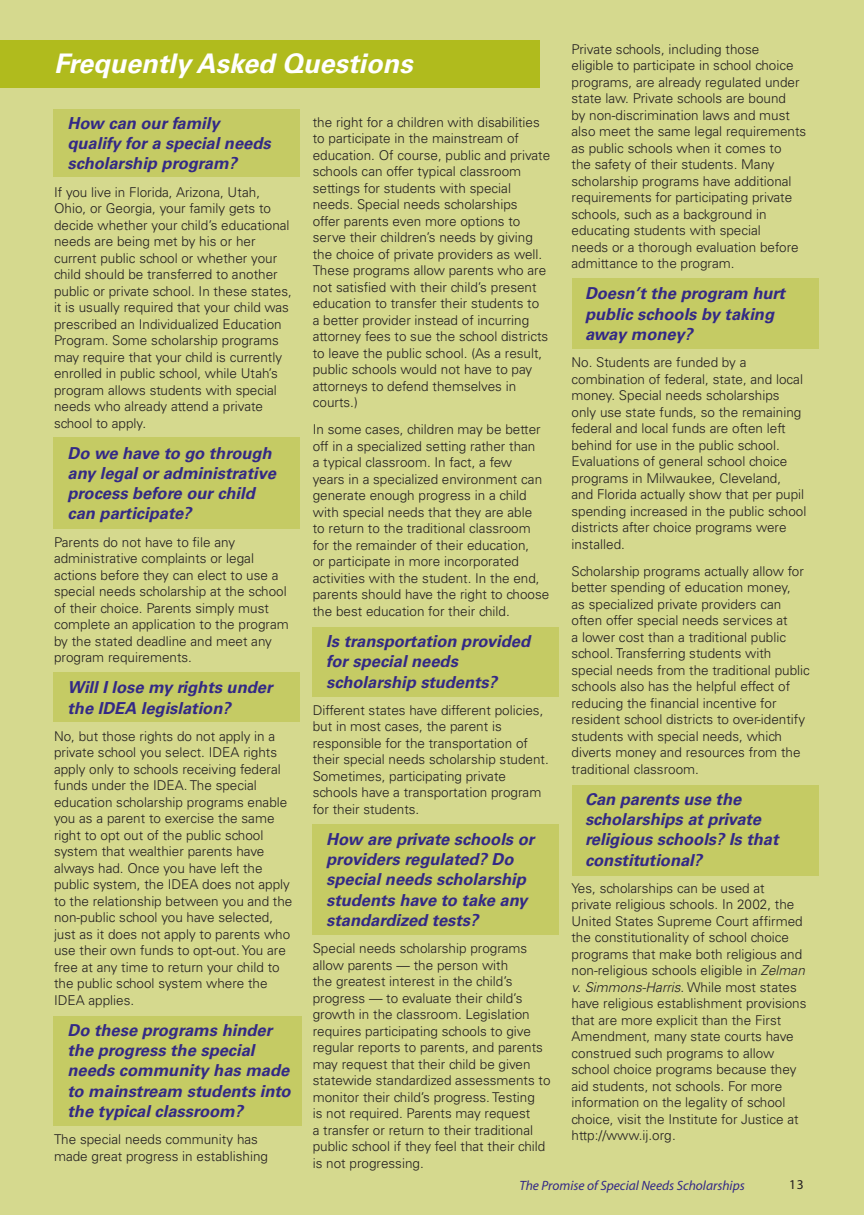
<style>
.page{position:relative;width:864px;height:1215px;background:#d5d98e}
.page>*{position:absolute;margin:0;border:0;box-sizing:border-box;transform-origin:0 0}
.t1{font:italic 700 27px "Univers";color:#fff}
.t2{font:italic 700 16.5px/20.2px "Univers";color:#332986}
.t3{font:300 13.5px/16.5px "Univers";color:#231f20}
.t4{font:italic 13.5px "Myriad";color:#332986}
.t5{font:13.5px "Myriad";color:#231f20}
.s1{font-style:italic}
</style>
<div class="page">
<div style="left:53px;top:110px;width:246px;height:67px;background:#c5cb64"></div>
<div style="left:53px;top:438px;width:246px;height:91px;background:#c5cb64"></div>
<div style="left:53px;top:672px;width:246px;height:50px;background:#c5cb64"></div>
<div style="left:53px;top:1016px;width:249px;height:110px;background:#c5cb64"></div>
<div style="left:313px;top:824px;width:246px;height:110px;background:#c5cb64"></div>
<div style="left:313px;top:627px;width:246px;height:70px;background:#c5cb64"></div>
<div style="left:572px;top:785px;width:246px;height:91px;background:#c5cb64"></div>
<div style="left:572px;top:278px;width:246px;height:71px;background:#c5cb64"></div>
<div style="left:0;top:40px;width:540px;height:48px;background:#b0bb1d"></div>
<h1 class="t1" style="left:54px;top:48px;width:360px">Frequently Asked Questions</h1>
<p class="t2" style="left:68px;top:113px;width:205px">How can our family qualify for a special needs scholarship program?</p>
<p class="t3" style="left:54px;top:184px;width:239px">If you live in Florida, Arizona, Utah, Ohio, or Georgia, your family gets to decide whether your child’s educational needs are being met by his or her current public school or whether your child should be transferred to another public or private school. In these states, it is usually required that your child was prescribed an Individualized Education Program. Some scholarship programs may require that your child is currently enrolled in public school, while Utah’s program allows students with special needs who already attend a private school to apply.</p>
<p class="t2" style="left:68px;top:443px;width:210px">Do we have to go through any legal or administrative process before our child can participate?</p>
<p class="t3" style="left:54px;top:534px;width:236px">Parents do not have to file any administrative complaints or legal actions before they can elect to use a special needs scholarship at the school of their choice. Parents simply must complete an application to the program by the stated deadline and meet any program requirements.</p>
<p class="t2" style="left:68px;top:678px;width:206px">Will I lose my rights under the IDEA legislation?</p>
<p class="t3" style="left:54px;top:728px;width:240px">No, but those rights do not apply in a private school you select. IDEA rights apply only to schools receiving federal funds under the IDEA. The special education scholarship programs enable you as a parent to exercise the same right to opt out of the public school system that wealthier parents have always had. Once you have left the public system, the IDEA does not apply to the relationship between you and the non-public school you have selected, just as it does not apply to parents who use their own funds to opt-out. You are free at any time to return your child to the public school system where the IDEA applies.</p>
<p class="t2" style="left:68px;top:1020px;width:225px">Do these programs hinder the progress the special needs community has made to mainstream students into the typical classroom?</p>
<p class="t3" style="left:54px;top:1131px;width:216px">The special needs community has made great progress in establishing</p>
<p class="t3" style="left:313px;top:114px;width:239px">the right for a children with disabilities to participate in the mainstream of education. Of course, public and private schools can offer typical classroom settings for students with special needs. Special needs scholarships<br>offer parents even more options to serve their children’s needs by giving the choice of private providers as well.<br>These programs allow parents who are not satisfied with their child’s present education to transfer their students to<br>a better provider instead of incurring attorney fees to sue the school districts to leave the public school. (As a result, public schools would not have to pay attorneys to defend themselves in courts.)</p>
<p class="t3" style="left:313px;top:421px;width:238px">In some cases, children may be better off in a specialized setting rather than<br>a typical classroom. In fact, a few<br>years in a specialized environment can generate enough progress in a child with special needs that they are able<br>to return to the traditional classroom for the remainder of their education,<br>or participate in more incorporated activities with the student. In the end, parents should have the right to choose the best education for their child.</p>
<p class="t2" style="left:326px;top:631px;width:205px">Is transportation provided for special needs scholarship students?</p>
<p class="t3" style="left:313px;top:702px;width:238px">Different states have different policies, but in most cases, the parent is responsible for the transportation of their special needs scholarship student.<br>Sometimes, participating private schools have a transportation program for their students.</p>
<p class="t2" style="left:326px;top:829px;width:210px">How are private schools or providers regulated? Do special needs scholarship students have to take any standardized tests?</p>
<p class="t3" style="left:313px;top:940px;width:239px">Special needs scholarship programs allow parents — the person with<br>the greatest interest in the child’s progress — to evaluate their child’s growth in the classroom. Legislation requires participating schools to give regular reports to parents, and parents may request that their child be given statewide standardized assessments to monitor their child’s progress. Testing<br>is not required. Parents may request<br>a transfer or return to their traditional public school if they feel that their child is not progressing.</p>
<p class="t3" style="left:572px;top:41px;width:236px">Private schools, including those<br>eligible to participate in school choice programs, are already regulated under state law. Private schools are bound<br>by non-discrimination laws and must also meet the same legal requirements as public schools when it comes to<br>the safety of their students. Many scholarship programs have additional requirements for participating private schools, such as a background in educating students with special<br>needs or a thorough evaluation before admittance to the program.</p>
<p class="t2" style="left:585px;top:283px;width:202px">Doesn’t the program hurt public schools by taking away money?</p>
<p class="t3" style="left:572px;top:354px;width:236px">No. Students are funded by a combination of federal, state, and local money. Special needs scholarships only use state funds, so the remaining federal and local funds are often left behind for use in the public school.<br>Evaluations of general school choice programs in Milwaukee, Cleveland,<br>and Florida actually show that per pupil spending increased in the public school districts after choice programs were installed.</p>
<p class="t3" style="left:572px;top:563px;width:240px">Scholarship programs actually allow for better spending of education money,<br>as specialized private providers can often offer special needs services at<br>a lower cost than a traditional public school. Transferring students with special needs from the traditional public schools also has the helpful effect of reducing the financial incentive for resident school districts to over-identify students with special needs, which diverts money and resources from the traditional classroom.</p>
<p class="t2" style="left:585px;top:789px;width:195px">Can parents use the scholarships at private religious schools? Is that constitutional?</p>
<p class="t3" style="left:572px;top:880px;width:237px">Yes, scholarships can be used at private religious schools. In 2002, the United States Supreme Court affirmed the constitutionality of school choice programs that make both religious and non-religious schools eligible in <span class="s1">Zelman v. Simmons-Harris</span>. While most states have religious establishment provisions that are more explicit than the First Amendment, many state courts have construed such programs to allow school choice programs because they aid students, not schools. For more information on the legality of school choice, visit the Institute for Justice at http://www.ij.org.</p>
<p class="t4" style="left:519px;top:1178px;width:227px">The Promise of Special Needs Scholarships</p>
<p class="t5" style="left:789px;top:1178px;width:16px">13</p>
</div>
